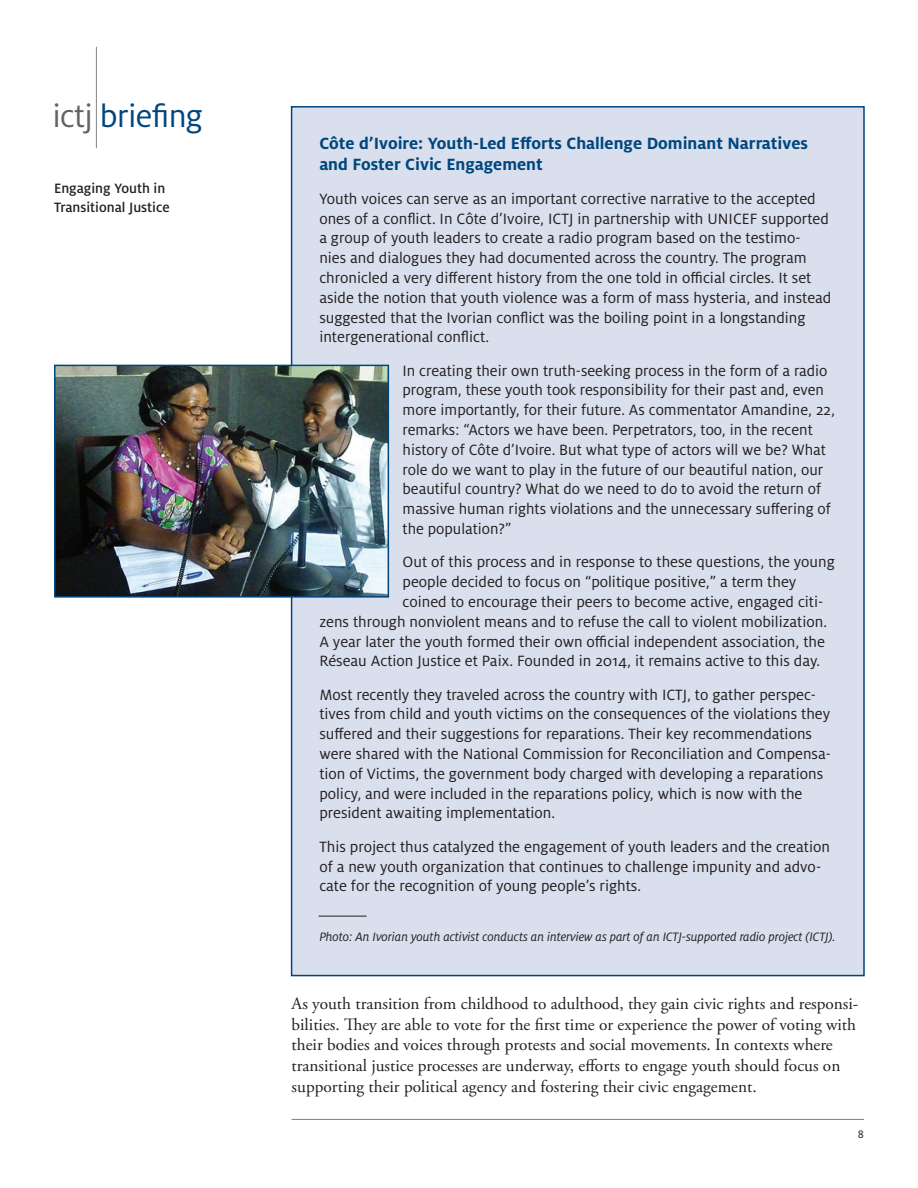
<style>
.page{position:relative;width:918px;height:1188px;background:#fff}
.page>*{position:absolute;margin:0;border:0;box-sizing:border-box;transform-origin:0 0}
.t1{font:34.65px "Milo OT";letter-spacing:-.02em;color:#00467e}
.t2{font:700 18px/21.6px "Milo OT";color:#00467e}
.t3{font:17.25px/20.7px "Adobe Garamond Pro";color:#231f20}
.t4{font:16.5px/19.8px "Milo OT";color:#231f20}
.t5{font:500 15px/19.5px "Milo OT";color:#231f20}
.t6{font:italic 13.5px "Milo OT";letter-spacing:-.005em;color:#231f20}
.t7{font:12px "Milo OT";color:#231f20}
.s1{color:#636366}
</style>
<div class="page">
<hr style="left:292px;top:1119px;width:572px;height:1px;background:#808285">
<hr style="left:96px;top:47px;width:1px;height:101px;background:#808285">
<div style="left:292px;top:107px;width:572px;height:869px;background:#d9dfec"></div>
<img style="left:57px;top:368px;width:329px;height:227px">
<div style="left:54px;top:365px;width:335px;height:233px;border:2px solid #00467e"></div>
<hr style="left:319px;top:916px;width:48px;height:1px;background:#231f20">
<h1 class="t1" style="left:52px;top:97px;width:152px"><span class="s1">ictj</span> briefing</h1>
<p class="t5" style="left:54px;top:179px;width:117px">Engaging Youth in<br>Transitional Justice</p>
<p class="t2" style="left:319px;top:132px;width:490px">Côte d’Ivoire: Youth-Led Efforts Challenge Dominant Narratives and Foster Civic Engagement</p>
<p class="t4" style="left:319px;top:189px;width:514px">Youth voices can serve as an important corrective narrative to the accepted ones of a conflict. In Côte d’Ivoire, ICTJ in partnership with UNICEF supported a group of youth leaders to create a radio program based on the testimo&shy;nies and dialogues they had documented across the country. The program chronicled a very different history from the one told in official circles. It set aside the notion that youth violence was a form of mass hysteria, and instead suggested that the Ivorian conflict was the boiling point in a longstanding intergenerational conflict.</p>
<p class="t4" style="left:403px;top:361px;width:434px">In creating their own truth-seeking process in the form of a radio program, these youth took responsibility for their past and, even more importantly, for their future. As commentator Amandine, 22, remarks: “Actors we have been. Perpetrators, too, in the recent history of Côte d’Ivoire. But what type of actors will we be? What role do we want to play in the future of our beautiful nation, our beautiful country? What do we need to do to avoid the return of massive human rights violations and the unnecessary suffering of the population?”</p>
<p class="t4" style="left:403px;top:552px;width:434px">Out of this process and in response to these questions, the young</p>
<p class="t4" style="left:403px;top:572px;width:395px">people decided to focus on “politique positive,” a term they</p>
<p class="t4" style="left:403px;top:592px;width:422px">coined to encourage their peers to become active, engaged citi-</p>
<p class="t4" style="left:319px;top:612px;width:509px">zens through nonviolent means and to refuse the call to violent mobilization.</p>
<p class="t4" style="left:319px;top:632px;width:507px">A year later the youth formed their own official independent association, the</p>
<p class="t4" style="left:319px;top:651px;width:502px">Réseau Action Justice et Paix. Founded in 2014, it remains active to this day.</p>
<p class="t4" style="left:319px;top:685px;width:513px">Most recently they traveled across the country with ICTJ, to gather perspec&shy;tives from child and youth victims on the consequences of the violations they suffered and their suggestions for reparations. Their key recommendations were shared with the National Commission for Reconciliation and Compensa&shy;tion of Victims, the government body charged with developing a reparations policy, and were included in the reparations policy, which is now with the president awaiting implementation.</p>
<p class="t4" style="left:319px;top:837px;width:512px">This project thus catalyzed the engagement of youth leaders and the creation of a new youth organization that continues to challenge impunity and advo&shy;cate for the recognition of young people’s rights.</p>
<p class="t6" style="left:319px;top:929px;width:518px">Photo: An Ivorian youth activist conducts an interview as part of an ICTJ-supported radio project (ICTJ).</p>
<p class="t3" style="left:292px;top:994px;width:568px">As youth transition from childhood to adulthood, they gain civic rights and responsi&shy;bilities. They are able to vote for the first time or experience the power of voting with their bodies and voices through protests and social movements. In contexts where transitional justice processes are underway, efforts to engage youth should focus on supporting their political agency and fostering their civic engagement.</p>
<p class="t7" style="left:858px;top:1128px;width:8px">8</p>
</div>
